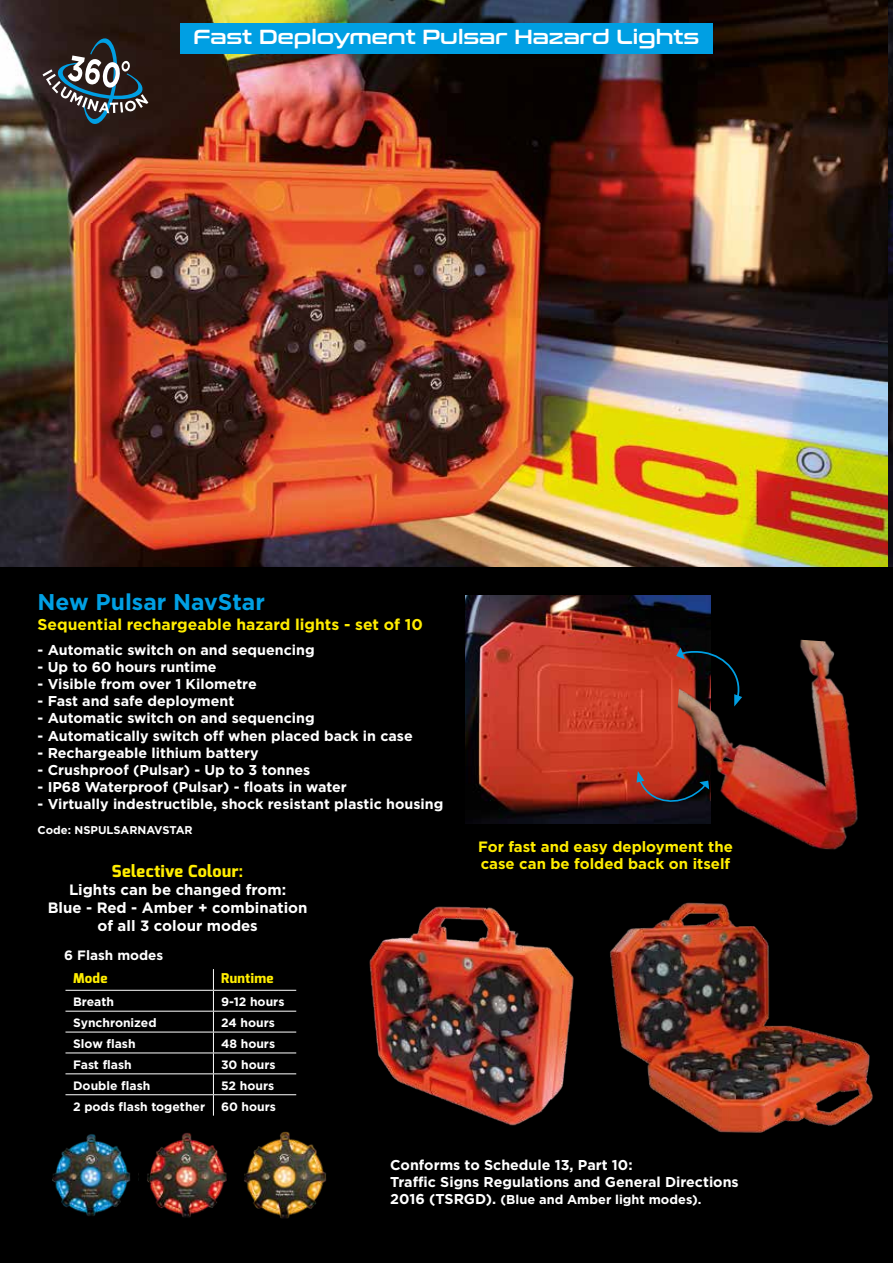
<style>
.page{position:relative;width:893px;height:1263px;background:#000}
.page>*{position:absolute;margin:0;border:0;box-sizing:border-box;transform-origin:0 0}
.t1{font:700 22.8px "Gotham";color:#009fe3}
.t2{font:20.25px "Conthrax Sb";color:#fff}
.t3{font:800 16.5px "Exo";letter-spacing:.025em;color:#ffed00}
.t4{font:700 15.6px "Gotham";color:#ffed00}
.t5{font:700 15px/18px "Gotham";color:#fff;text-align:center}
.t6{font:700 15px/17.1px "Gotham";color:#ffed00}
.t7{font:700 14.25px/17.1px "Gotham";color:#fff}
.t8{font:800 13.5px "Exo";letter-spacing:.025em;color:#ffed00}
.t9{font:700 13.5px "Gotham";color:#fff}
.t10{font:700 12.9px "Gotham";color:#fff}
.t11{font:700 12.15px "Gotham";color:#fff}
.t12{font:700 11.25px "Gotham";color:#fff}
.s1{font-size:14.25px}
</style>
<div class="page">
<img style="left:0;top:0;width:888px;height:567px">
<div style="left:180px;top:23px;width:533px;height:31px;background:#009fe3"></div>
<img style="left:369px;top:906px;width:205px;height:220px">
<hr style="left:65px;top:990px;width:148px;height:1px;background:#fff">
<hr style="left:213px;top:990px;width:83px;height:1px;background:#fff">
<hr style="left:65px;top:1011px;width:148px;height:1px;background:#fff">
<hr style="left:213px;top:1011px;width:83px;height:1px;background:#fff">
<hr style="left:65px;top:1032px;width:148px;height:1px;background:#fff">
<hr style="left:213px;top:1032px;width:83px;height:1px;background:#fff">
<hr style="left:65px;top:1052px;width:148px;height:1px;background:#fff">
<hr style="left:213px;top:1052px;width:83px;height:1px;background:#fff">
<hr style="left:65px;top:1073px;width:148px;height:1px;background:#fff">
<hr style="left:213px;top:1073px;width:83px;height:1px;background:#fff">
<hr style="left:65px;top:1094px;width:148px;height:1px;background:#fff">
<hr style="left:213px;top:1094px;width:83px;height:1px;background:#fff">
<svg style="left:213px;top:969px;width:1px;height:147px"></svg>
<img style="left:147px;top:1132px;width:80px;height:85px">
<img style="left:244px;top:1131px;width:83px;height:88px">
<img style="left:52px;top:1134px;width:79px;height:82px">
<img style="left:466px;top:595px;width:244px;height:229px">
<img style="left:668px;top:631px;width:190px;height:219px">
<svg style="left:637px;top:771px;width:72px;height:35px"></svg>
<svg style="left:676px;top:647px;width:66px;height:59px"></svg>
<svg style="left:43px;top:37px;width:105px;height:89px;background:#434447"></svg>
<img style="left:610px;top:902px;width:263px;height:231px">
<img style="left:888px;top:1px;width:5px;height:566px">
<h2 class="t2" style="left:194px;top:21px;width:507px">Fast Deployment Pulsar Hazard Lights</h2>
<h1 class="t1" style="left:38px;top:589px;width:229px">New Pulsar NavStar</h1>
<p class="t4" style="left:38px;top:616px;width:387px">Sequential rechargeable hazard lights - set of 10</p>
<p class="t7" style="left:38px;top:641px;width:279px">- Automatic switch on and sequencing</p>
<p class="t7" style="left:38px;top:658px;width:181px">- Up to 60 hours runtime</p>
<p class="t7" style="left:38px;top:675px;width:221px">- Visible from over 1 Kilometre</p>
<p class="t7" style="left:38px;top:692px;width:198px">- Fast and safe deployment</p>
<p class="t7" style="left:38px;top:709px;width:279px">- Automatic switch on and sequencing</p>
<p class="t7" style="left:38px;top:726px;width:377px">- Automatically switch off when placed back in case</p>
<p class="t7" style="left:38px;top:744px;width:223px">- Rechargeable lithium battery</p>
<p class="t7" style="left:38px;top:761px;width:274px">- Crushproof (Pulsar) - Up to 3 tonnes</p>
<p class="t7" style="left:38px;top:778px;width:311px">- IP68 Waterproof (Pulsar) - floats in water</p>
<p class="t7" style="left:38px;top:795px;width:407px">- Virtually indestructible, shock resistant plastic housing</p>
<p class="t12" style="left:38px;top:824px;width:157px">Code: NSPULSARNAVSTAR</p>
<p class="t3" style="left:112px;top:860px;width:133px">Selective Colour:</p>
<p class="t5" style="left:48px;top:880px;width:261px">Lights can be changed from:<br>Blue - Red - Amber + combination of all 3 colour modes</p>
<p class="t9" style="left:64px;top:948px;width:101px">6 Flash modes</p>
<p class="t8" style="left:73px;top:969px;width:36px">Mode</p>
<p class="t8" style="left:221px;top:969px;width:54px">Runtime</p>
<p class="t11" style="left:73px;top:995px;width:42px">Breath</p>
<p class="t11" style="left:221px;top:995px;width:65px">9-12 hours</p>
<p class="t11" style="left:73px;top:1016px;width:85px">Synchronized</p>
<p class="t11" style="left:221px;top:1016px;width:55px">24 hours</p>
<p class="t11" style="left:73px;top:1037px;width:64px">Slow flash</p>
<p class="t11" style="left:221px;top:1037px;width:56px">48 hours</p>
<p class="t11" style="left:73px;top:1058px;width:60px">Fast flash</p>
<p class="t11" style="left:221px;top:1058px;width:56px">30 hours</p>
<p class="t11" style="left:73px;top:1078px;width:79px">Double flash</p>
<p class="t11" style="left:221px;top:1078px;width:55px">52 hours</p>
<p class="t11" style="left:73px;top:1099px;width:133px">2 pods flash together</p>
<p class="t11" style="left:221px;top:1099px;width:56px">60 hours</p>
<p class="t6" style="left:478px;top:838px;width:256px">For fast and easy deployment the case can be folded back on itself</p>
<p class="t7" style="left:390px;top:1156px;width:350px">Conforms to Schedule 13, Part 10:<br>Traffic Signs Regulations and General Directions</p>
<p class="t10" style="left:390px;top:1192px;width:313px"><span class="s1">2016 (TSRGD).</span> (Blue and Amber light modes).</p>
</div>
